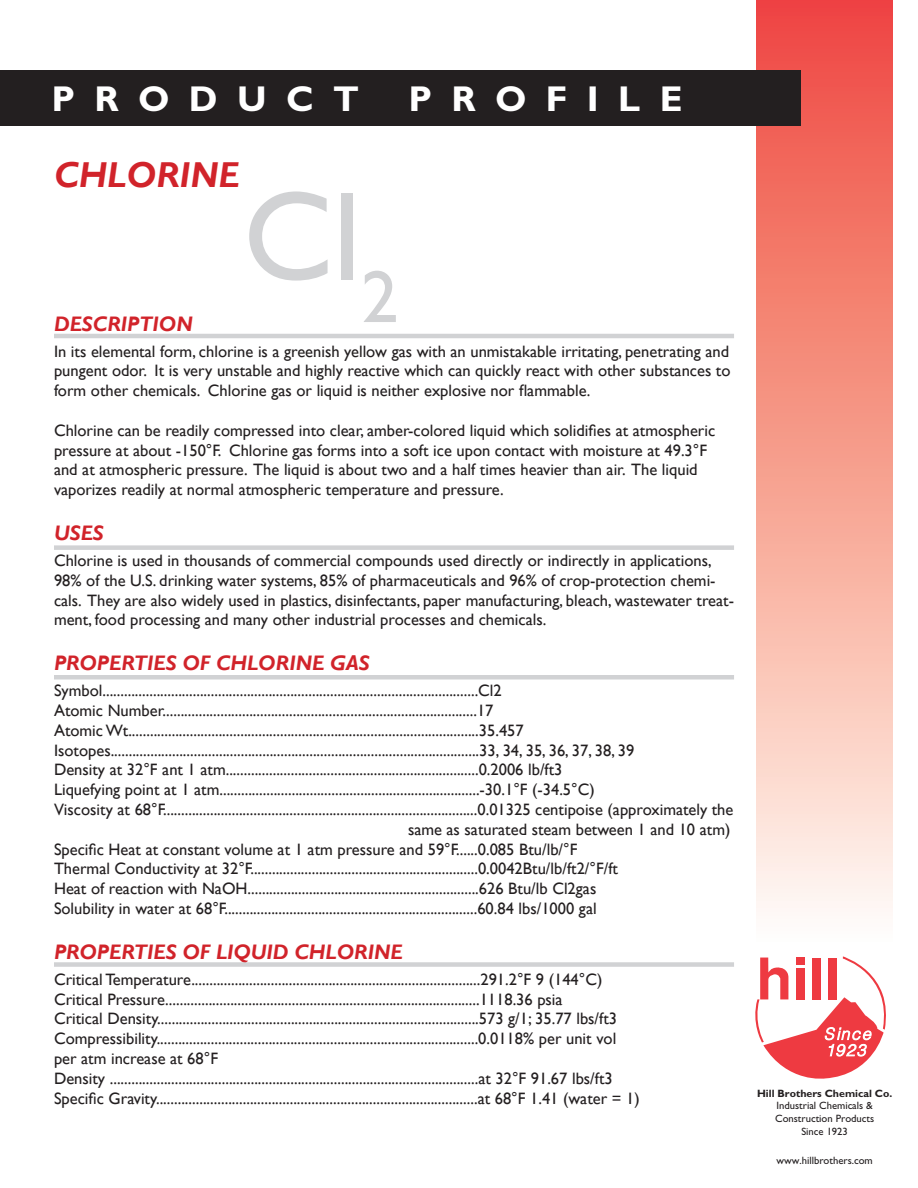
<style>
.page{position:relative;width:918px;height:1188px;background:#fff}
.page>*{position:absolute;margin:0;border:0;box-sizing:border-box;transform-origin:0 0}
.t1{font:127.5px "Gill Sans";color:#d1d2d4}
.t2{font:700 36px "Gill Sans";letter-spacing:.535em;color:#fff}
.t3{font:italic 700 36px "Gill Sans";color:#d1232a}
.t4{font:italic 700 21px "Gill Sans";color:#d1232a}
.t5{font:16.5px/19.8px "Gill Sans";color:#231f20}
.t6{font:10.65px/12.8px "Gill Sans";color:#231f20;text-align:center}
.s1{font-weight:700}
</style>
<div class="page">
<svg style="left:755px;top:956px;width:131px;height:123px"></svg>
<div style="left:756px;top:0;width:137px;height:945px;background:linear-gradient(to bottom,#ee4639,#fffcf1)"></div>
<div style="left:0;top:71px;width:801px;height:55px;background:#231f20"></div>
<hr style="left:54px;top:334px;width:680px;height:4px;background:#d1d2d4">
<div style="left:54px;top:545px;width:680px;height:5px;background:#d1d2d4"></div>
<div style="left:54px;top:675px;width:680px;height:5px;background:#d1d2d4"></div>
<div style="left:54px;top:962px;width:680px;height:5px;background:#d1d2d4"></div>
<p class="t2" style="left:52px;top:77px;width:309px">PRODUCT</p>
<p class="t2" style="left:409px;top:77px;width:275px">PROFILE</p>
<p class="t3" style="left:54px;top:154px;width:187px">CHLORINE</p>
<p class="t1" style="left:243px;top:163px;width:157px">Cl<sub>2</sub></p>
<p class="t4" style="left:54px;top:312px;width:140px">DESCRIPTION</p>
<p class="t5" style="left:54px;top:342px;width:678px;text-align:justify">In its elemental form, chlorine is a greenish yellow gas with an unmistakable irritating, penetrating and pungent odor. It is very unstable and highly reactive which can quickly react with other substances to form other chemicals. Chlorine gas or liquid is neither explosive nor flammable.</p>
<p class="t5" style="left:54px;top:421px;width:663px">Chlorine can be readily compressed into clear, amber-colored liquid which solidifies at atmospheric pressure at about -150°F. Chlorine gas forms into a soft ice upon contact with moisture at 49.3°F and at atmospheric pressure. The liquid is about two and a half times heavier than air. The liquid vaporizes readily at normal atmospheric temperature and pressure.</p>
<p class="t4" style="left:54px;top:521px;width:51px">USES</p>
<p class="t5" style="left:54px;top:551px;width:682px">Chlorine is used in thousands of commercial compounds used directly or indirectly in applications, 98% of the U.S. drinking water systems, 85% of pharmaceuticals and 96% of crop-protection chemi&shy;cals. They are also widely used in plastics, disinfectants, paper manufacturing, bleach, wastewater treat&shy;ment, food processing and many other industrial processes and chemicals.</p>
<p class="t4" style="left:54px;top:651px;width:317px">PROPERTIES OF CHLORINE GAS</p>
<p class="t5" style="left:54px;top:681px;width:449px">Symbol........................................................................................................Cl2</p>
<p class="t5" style="left:54px;top:701px;width:441px">Atomic Number.......................................................................................17</p>
<p class="t5" style="left:54px;top:721px;width:471px">Atomic Wt.................................................................................................35.457</p>
<p class="t5" style="left:54px;top:741px;width:582px">Isotopes......................................................................................................33, 34, 35, 36, 37, 38, 39</p>
<p class="t5" style="left:54px;top:760px;width:510px">Density at 32°F ant 1 atm......................................................................0.2006 lb/ft3</p>
<p class="t5" style="left:54px;top:780px;width:542px">Liquefying point at 1 atm........................................................................-30.1°F (-34.5°C)</p>
<p class="t5" style="left:54px;top:800px;width:681px;text-align:right">Viscosity at 68°F.......................................................................................0.01325 centipoise (approximately the same as saturated steam between 1 and 10 atm)</p>
<p class="t5" style="left:54px;top:840px;width:525px">Specific Heat at constant volume at 1 atm pressure and 59°F......0.085 Btu/lb/°F</p>
<p class="t5" style="left:54px;top:859px;width:566px">Thermal Conductivity at 32°F...............................................................0.0042Btu/lb/ft2/°F/ft</p>
<p class="t5" style="left:54px;top:879px;width:544px">Heat of reaction with NaOH................................................................626 Btu/lb Cl2gas</p>
<p class="t5" style="left:54px;top:899px;width:544px">Solubility in water at 68°F......................................................................60.84 lbs/1000 gal</p>
<p class="t4" style="left:54px;top:940px;width:350px">PROPERTIES OF LIQUID CHLORINE</p>
<p class="t5" style="left:54px;top:970px;width:550px">Critical Temperature................................................................................291.2°F 9 (144°C)</p>
<p class="t5" style="left:54px;top:990px;width:510px">Critical Pressure.......................................................................................1118.36 psia</p>
<p class="t5" style="left:54px;top:1009px;width:565px">Critical Density.........................................................................................573 g/1; 35.77 lbs/ft3</p>
<p class="t5" style="left:54px;top:1029px;width:564px">Compressibility.........................................................................................0.0118% per unit vol</p>
<p class="t5" style="left:54px;top:1049px;width:166px">per atm increase at 68°F</p>
<p class="t5" style="left:54px;top:1069px;width:560px">Density ......................................................................................................at 32°F 91.67 lbs/ft3</p>
<p class="t5" style="left:54px;top:1089px;width:587px">Specific Gravity.........................................................................................at 68°F 1.41 (water = 1)</p>
<p class="t6" style="left:757px;top:1087px;width:137px"><span class="s1">Hill Brothers Chemical Co.<br></span>Industrial Chemicals &amp;<br>Construction Products<br>Since 1923</p>
<p class="t6" style="left:777px;top:1154px;width:98px">www.hillbrothers.com</p>
</div>
